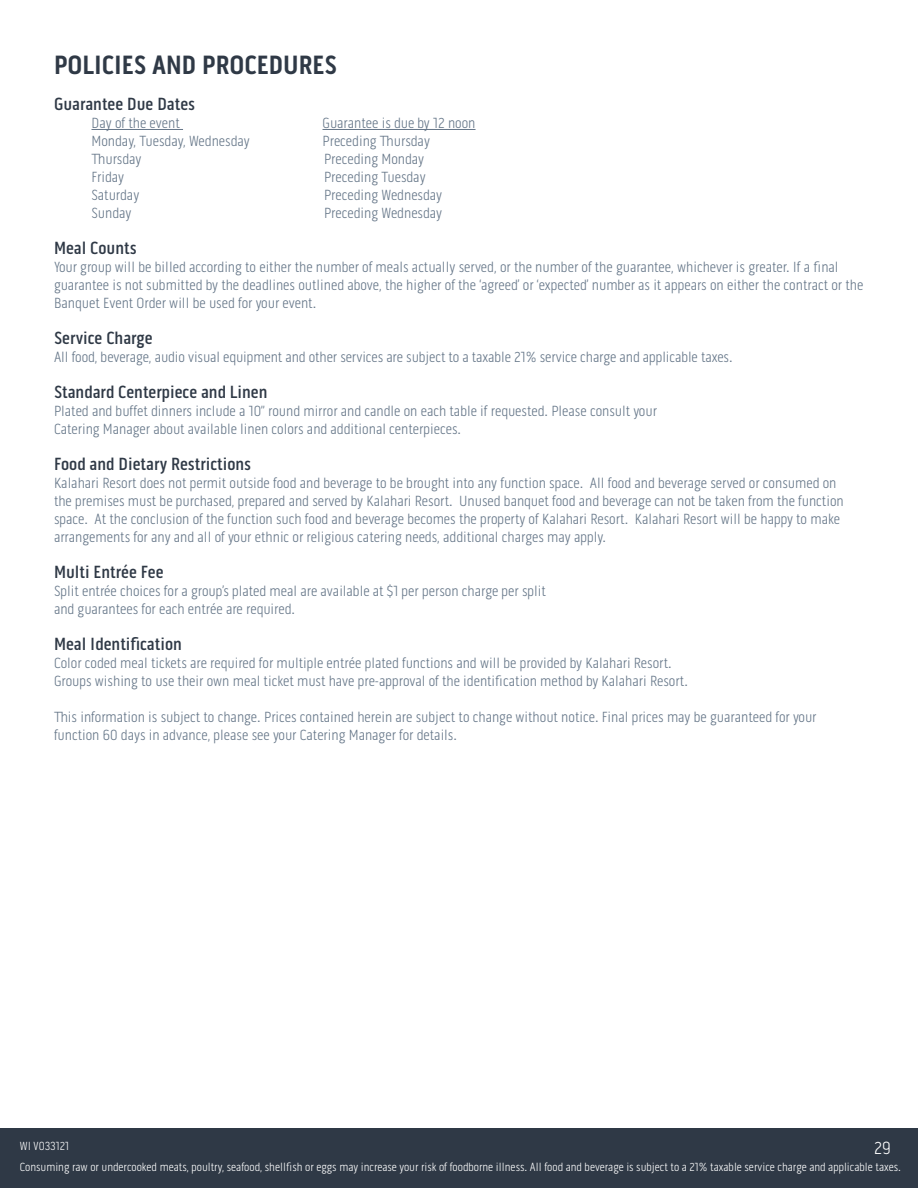
<style>
.page{position:relative;width:918px;height:1188px;background:#fff}
.page>*{position:absolute;margin:0;border:0;box-sizing:border-box;transform-origin:0 0}
.t1{font:700 27px "Pill Gothic 300 mg";color:#2f3946}
.t2{font:500 18px "Pill Gothic 300 mg";color:#2f3946}
.t3{font:300 18px "Pill Gothic 300 mg";color:#fff}
.t4{font:300 15px/18px "Pill Gothic 300 mg";color:#657688}
.t5{font:300 12px "Pill Gothic 300 mg";color:#fff}
</style>
<div class="page">
<div style="left:0;top:1128px;width:918px;height:60px;background:#2f3946"></div>
<hr style="left:92px;top:129px;width:91px;height:1px;background:#657688">
<hr style="left:322px;top:129px;width:154px;height:1px;background:#657688">
<h1 class="t1" style="left:54px;top:49px;width:285px">POLICIES AND PROCEDURES</h1>
<p class="t2" style="left:54px;top:93px;width:143px">Guarantee Due Dates</p>
<p class="t4" style="left:92px;top:114px;width:90px">Day of the event</p>
<p class="t4" style="left:322px;top:114px;width:155px">Guarantee is due by 12 noon</p>
<p class="t4" style="left:92px;top:132px;width:160px">Monday, Tuesday, Wednesday</p>
<p class="t4" style="left:322px;top:132px;width:109px">Preceding Thursday</p>
<p class="t4" style="left:92px;top:150px;width:52px">Thursday</p>
<p class="t4" style="left:324px;top:150px;width:102px">Preceding Monday</p>
<p class="t4" style="left:92px;top:168px;width:34px">Friday</p>
<p class="t4" style="left:324px;top:168px;width:103px">Preceding Tuesday</p>
<p class="t4" style="left:92px;top:186px;width:49px">Saturday</p>
<p class="t4" style="left:324px;top:186px;width:120px">Preceding Wednesday</p>
<p class="t4" style="left:92px;top:204px;width:42px">Sunday</p>
<p class="t4" style="left:324px;top:204px;width:120px">Preceding Wednesday</p>
<p class="t2" style="left:54px;top:237px;width:84px">Meal Counts</p>
<p class="t4" style="left:54px;top:258px;width:811px">Your group will be billed according to either the number of meals actually served, or the number of the guarantee, whichever is greater. If a final guarantee is not submitted by the deadlines outlined above, the higher of the ‘agreed’ or ‘expected’ number as it appears on either the contract or the<br>Banquet Event Order will be used for your event.</p>
<p class="t2" style="left:54px;top:327px;width:100px">Service Charge</p>
<p class="t4" style="left:54px;top:348px;width:680px">All food, beverage, audio visual equipment and other services are subject to a taxable 21% service charge and applicable taxes.</p>
<p class="t2" style="left:54px;top:381px;width:215px">Standard Centerpiece and Linen</p>
<p class="t4" style="left:54px;top:402px;width:604px">Plated and buffet dinners include a 10” round mirror and candle on each table if requested. Please consult your<br>Catering Manager about available linen colors and additional centerpieces.</p>
<p class="t2" style="left:54px;top:453px;width:199px">Food and Dietary Restrictions</p>
<p class="t4" style="left:54px;top:474px;width:791px">Kalahari Resort does not permit outside food and beverage to be brought into any function space. All food and beverage served or consumed on the premises must be purchased, prepared and served by Kalahari Resort. Unused banquet food and beverage can not be taken from the function space. At the conclusion of the function such food and beverage becomes the property of Kalahari Resort. Kalahari Resort will be happy to make arrangements for any and all of your ethnic or religious catering needs, additional charges may apply.</p>
<p class="t2" style="left:54px;top:561px;width:111px">Multi Entrée Fee</p>
<p class="t4" style="left:54px;top:582px;width:494px">Split entrée choices for a group’s plated meal are available at $1 per person charge per split and guarantees for each entrée are required.</p>
<p class="t2" style="left:54px;top:633px;width:129px">Meal Identification</p>
<p class="t4" style="left:54px;top:654px;width:635px">Color coded meal tickets are required for multiple entrée plated functions and will be provided by Kalahari Resort.<br>Groups wishing to use their own meal ticket must have pre-approval of the identification method by Kalahari Resort.</p>
<p class="t4" style="left:54px;top:708px;width:764px">This information is subject to change. Prices contained herein are subject to change without notice. Final prices may be guaranteed for your function 60 days in advance, please see your Catering Manager for details.</p>
<p class="t5" style="left:20px;top:1139px;width:51px">WI V033121</p>
<p class="t3" style="left:874px;top:1137px;width:18px">29</p>
<p class="t5" style="left:20px;top:1160px;width:883px">Consuming raw or undercooked meats, poultry, seafood, shellfish or eggs may increase your risk of foodborne illness. All food and beverage is subject to a 21% taxable service charge and applicable taxes.</p>
</div>
